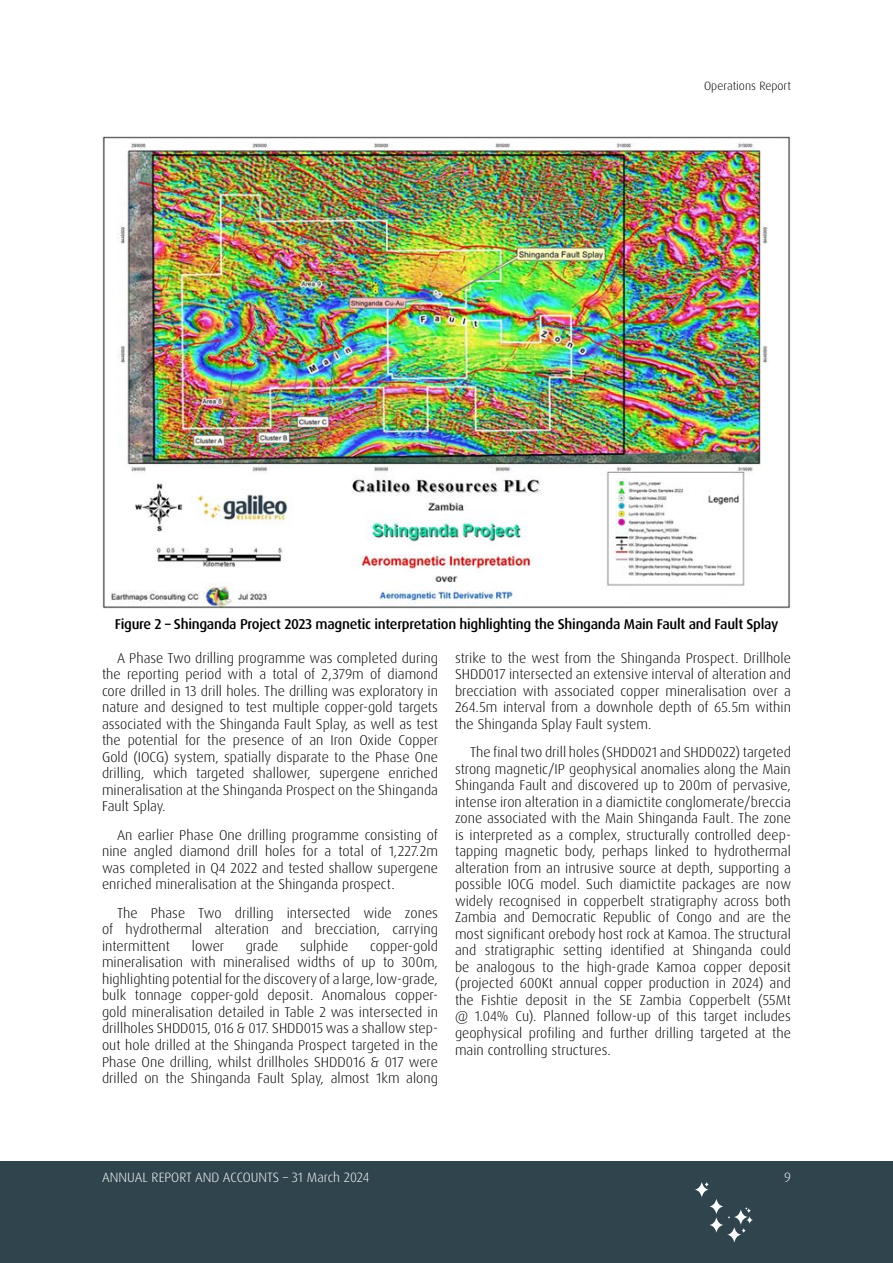
<style>
.page{position:relative;width:893px;height:1263px;background:#fff}
.page>*{position:absolute;margin:0;border:0;box-sizing:border-box;transform-origin:0 0}
.Main_text{font:300 14.25px/16.5px "Dax Pro";color:#000;text-align:justify}
.Main_text-2{font:500 14.25px "Dax Pro";letter-spacing:-.02em;color:#000}
.t1{font:300 13.5px "Dax Pro";color:#fff}
.t2{font:300 12px "Dax Pro";color:#000}
</style>
<div class="page">
<div style="left:0;top:1161px;width:893px;height:102px;background:#2f444d"></div>
<svg style="left:695px;top:1182px;width:58px;height:60px"></svg>
<img style="left:102px;top:136px;width:689px;height:473px">
<p class="t2" style="left:704px;top:78px;width:88px">Operations Report</p>
<p class="Main_text-2" style="left:115px;top:615px;width:665px">Figure 2 – Shinganda Project 2023 magnetic interpretation highlighting the Shinganda Main Fault and Fault Splay</p>
<p class="Main_text" style="left:102px;top:650px;width:338px;text-indent:15px">A Phase Two drilling programme was completed during the reporting period with a total of 2,379m of diamond core drilled in 13 drill holes. The drilling was exploratory in nature and designed to test multiple copper-gold targets associated with the Shinganda Fault Splay, as well as test the potential for the presence of an Iron Oxide Copper Gold (IOCG) system, spatially disparate to the Phase One drilling, which targeted shallower, supergene enriched mineralisation at the Shinganda Prospect on the Shinganda Fault Splay.</p>
<p class="Main_text" style="left:102px;top:827px;width:337px;text-indent:15px">An earlier Phase One drilling programme consisting of nine angled diamond drill holes for a total of 1,227.2m was completed in Q4 2022 and tested shallow supergene enriched mineralisation at the Shinganda prospect.</p>
<p class="Main_text" style="left:102px;top:905px;width:337px;text-indent:15px">The Phase Two drilling intersected wide zones of hydrothermal alteration and brecciation, carrying intermittent</p>
<p class="Main_text" style="left:455px;top:650px;width:337px">strike to the west from the Shinganda Prospect. Drillhole SHDD017 intersected an extensive interval of alteration and brecciation with associated copper mineralisation over a 264.5m interval from a downhole depth of 65.5m within the Shinganda Splay Fault system.</p>
<p class="Main_text" style="left:455px;top:744px;width:338px;text-indent:15px">The final two drill holes (SHDD021 and SHDD022) targeted strong magnetic/IP geophysical anomalies along the Main Shinganda Fault and discovered up to 200m of pervasive, intense iron alteration in a diamictite conglomerate/breccia zone associated with the Main Shinganda Fault. The zone is interpreted as a complex, structurally controlled deep&shy;tapping magnetic body, perhaps linked to hydrothermal alteration from an intrusive source at depth, supporting a possible IOCG model. Such diamictite packages are now widely recognised in copperbelt stratigraphy across both Zambia and Democratic Republic of Congo and are the most significant orebody host rock at Kamoa. The structural and stratigraphic setting identified at Shinganda could be analogous to the high-grade Kamoa copper deposit (projected 600Kt annual copper production in 2024) and the Fishtie deposit in the SE Zambia Copperbelt (55Mt @ 1.04% Cu). Planned follow-up of this target includes geophysical profiling and further drilling targeted at the main controlling structures.</p>
<p class="Main_text" style="left:102px;top:938px;width:337px;text-indent:268px">copper-gold mineralisation with mineralised widths of up to 300m, highlighting potential for the discovery of a large, low-grade, bulk tonnage copper-gold deposit. Anomalous copper&shy;gold mineralisation detailed in Table 2 was intersected in drillholes SHDD015, 016 &amp; 017. SHDD015 was a shallow step&shy;out hole drilled at the Shinganda Prospect targeted in the Phase One drilling, whilst drillholes SHDD016 &amp; 017 were drilled on the Shinganda Fault Splay, almost 1km along</p>
<p class="Main_text" style="left:192px;top:938px;width:34px">lower</p>
<p class="Main_text" style="left:246px;top:938px;width:34px">grade</p>
<p class="Main_text" style="left:300px;top:938px;width:50px">sulphide</p>
<p class="t1" style="left:102px;top:1169px;width:269px">ANNUAL REPORT AND ACCOUNTS – 31 March 2024</p>
<p class="t1" style="left:784px;top:1169px;width:8px">9</p>
</div>
